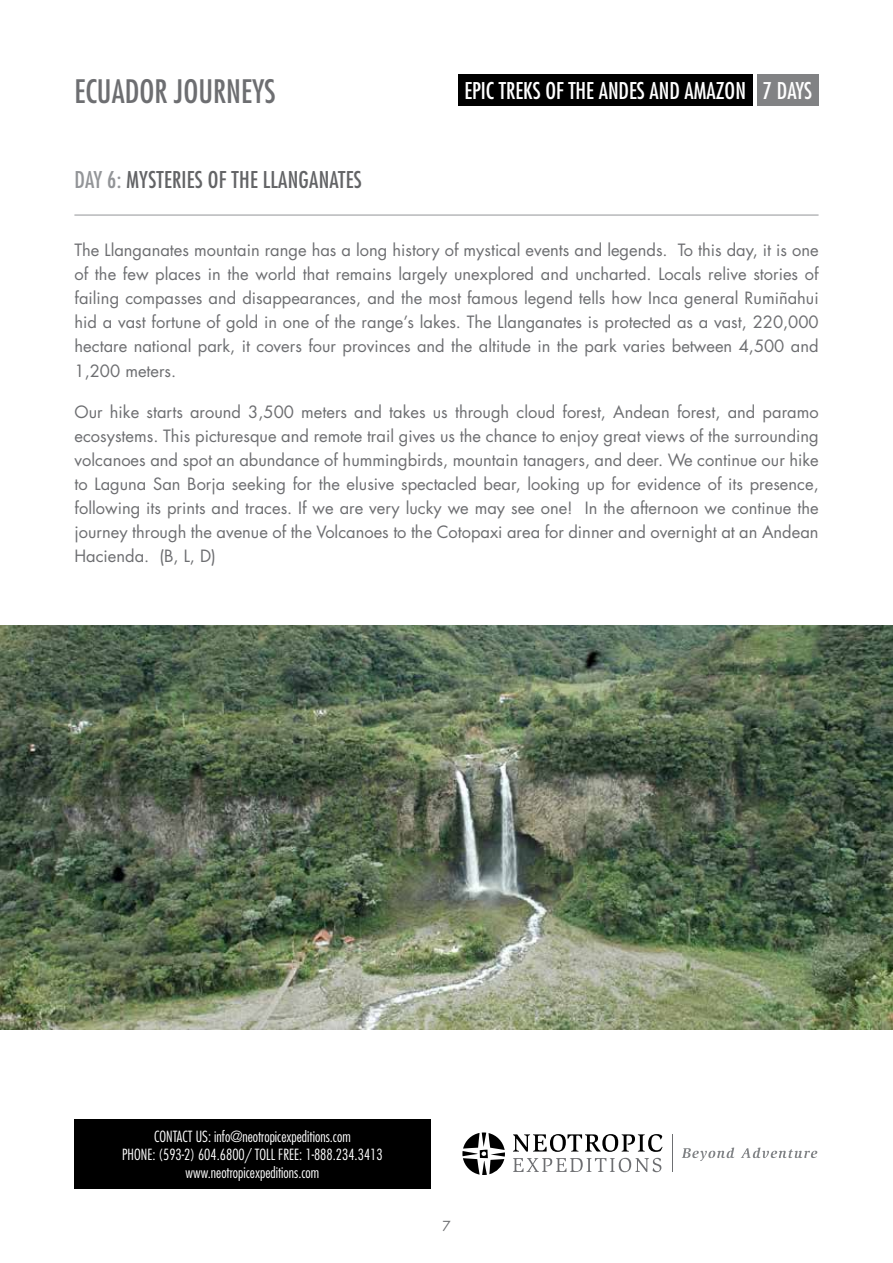
<style>
.page{position:relative;width:893px;height:1263px;background:#fff}
.page>*{position:absolute;margin:0;border:0;box-sizing:border-box;transform-origin:0 0}
.t1{font:condensed 31.5px "Futura Std";color:#6d6e71}
.t2{font:condensed 22.5px "Futura Std";color:#fff}
.t3{font:condensed 22.5px "Futura Std";letter-spacing:.01em;color:#636466}
.t4{font:16.5px/24px "Futura Std";color:#6d6e71;text-align:justify}
.t5{font:300 condensed 15px/18px "Futura Std";color:#fff;text-align:center}
.t6{font:13.5px "Futura Std";color:#6d6e71}
.s1{color:#939598}
</style>
<div class="page">
<div style="left:74px;top:1119px;width:357px;height:69px;background:#000"></div>
<svg style="left:462px;top:1132px;width:43px;height:43px"></svg>
<svg style="left:513px;top:1134px;width:150px;height:18px"></svg>
<svg style="left:513px;top:1158px;width:148px;height:14px"></svg>
<svg style="left:682px;top:1147px;width:52px;height:14px"></svg>
<svg style="left:741px;top:1147px;width:76px;height:11px"></svg>
<hr style="left:672px;top:1134px;width:1px;height:38px;background:#6d6e71">
<hr style="left:74px;top:215px;width:745px;height:1px;background:#939598">
<img style="left:0;top:625px;width:893px;height:404px">
<div style="left:458px;top:74px;width:294px;height:32px;background:#000"></div>
<div style="left:757px;top:74px;width:62px;height:32px;background:#818284"></div>
<h1 class="t1" style="left:74px;top:73px;width:203px">ECUADOR JOURNEYS</h1>
<h2 class="t2" style="left:464px;top:78px;width:349px">EPIC TREKS OF THE ANDES AND AMAZON 7 days</h2>
<h2 class="t3" style="left:74px;top:167px;width:289px"><span class="s1">DAY 6:</span> MYSTERIES OF THE LLANGANATES</h2>
<p class="t4" style="left:74px;top:239px;width:746px">The Llanganates mountain range has a long history of mystical events and legends. To this day, it is one of the few places in the world that remains largely unexplored and uncharted. Locals relive stories of failing compasses and disappearances, and the most famous legend tells how Inca general Rumiñahui hid a vast fortune of gold in one of the range’s lakes. The Llanganates is protected as a vast, 220,000 hectare national park, it covers four provinces and the altitude in the park varies between 4,500 and 1,200 meters.</p>
<p class="t4" style="left:74px;top:400px;width:746px">Our hike starts around 3,500 meters and takes us through cloud forest, Andean forest, and paramo ecosystems. This picturesque and remote trail gives us the chance to enjoy great views of the surrounding volcanoes and spot an abundance of hummingbirds, mountain tanagers, and deer. We continue our hike to Laguna San Borja seeking for the elusive spectacled bear, looking up for evidence of its presence, following its prints and traces. If we are very lucky we may see one! In the afternoon we continue the journey through the avenue of the Volcanoes to the Cotopaxi area for dinner and overnight at an Andean Hacienda. (B, L, D)</p>
<p class="t5" style="left:122px;top:1127px;width:262px">CONTACT US: info@neotropicexpeditions.com<br>PHONE: (593-2) 604.6800/ TOLL FREE: 1-888.234.3413 www.neotropicexpeditions.com</p>
<p class="t6" style="left:442px;top:1218px;width:10px">7</p>
</div>
